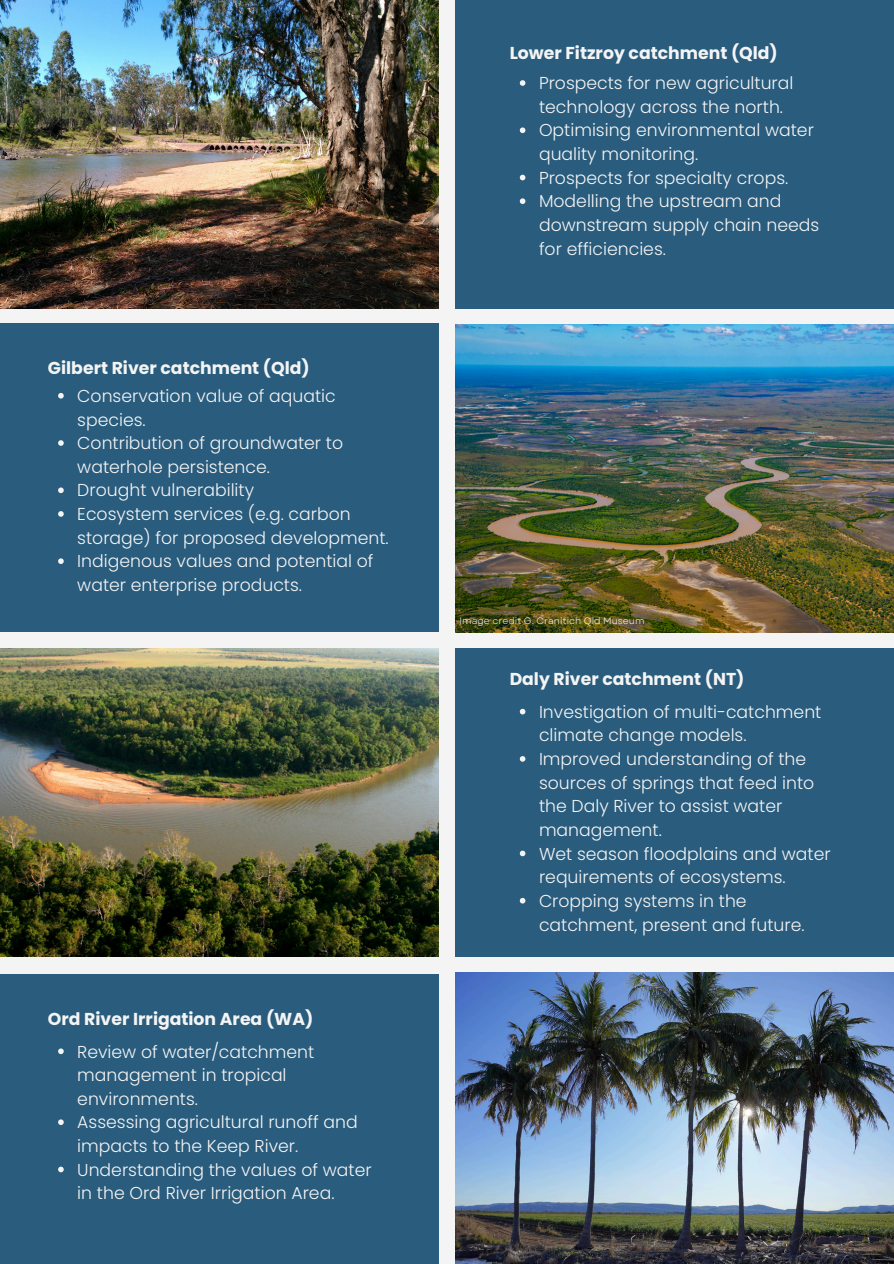
<style>
.page{position:relative;width:894px;height:1264px;background:#fff}
.page>*{position:absolute;margin:0;border:0;box-sizing:border-box;transform-origin:0 0}
.t1{font:300 17.25px/23.7px "Poppins";color:#f4f4f4}
.t2{font:700 17.25px "Poppins";color:#f4f4f4}
.t3{font:9.3px "Garet";color:#fffbf4}
</style>
<div class="page">
<div style="left:0;top:0;width:893px;height:1263px;background:#f4f4f4"></div>
<img style="left:0;top:0;width:438px;height:308px">
<img style="left:455px;top:324px;width:438px;height:308px">
<img style="left:0;top:648px;width:438px;height:308px">
<img style="left:455px;top:972px;width:438px;height:291px">
<div style="left:455px;top:0;width:438px;height:308px;background:#295c7d"></div>
<div style="left:0;top:323px;width:438px;height:308px;background:#295c7d"></div>
<div style="left:455px;top:648px;width:438px;height:308px;background:#295c7d"></div>
<div style="left:0;top:973px;width:438px;height:290px;background:#295c7d"></div>
<svg style="left:519px;top:80px;width:6px;height:6px"></svg>
<svg style="left:519px;top:127px;width:6px;height:6px"></svg>
<svg style="left:519px;top:175px;width:6px;height:5px"></svg>
<svg style="left:519px;top:198px;width:6px;height:6px"></svg>
<svg style="left:58px;top:393px;width:6px;height:5px"></svg>
<svg style="left:58px;top:440px;width:6px;height:6px"></svg>
<svg style="left:58px;top:487px;width:6px;height:6px"></svg>
<svg style="left:58px;top:511px;width:6px;height:5px"></svg>
<svg style="left:58px;top:558px;width:6px;height:6px"></svg>
<svg style="left:519px;top:708px;width:6px;height:6px"></svg>
<svg style="left:519px;top:756px;width:6px;height:5px"></svg>
<svg style="left:519px;top:850px;width:6px;height:6px"></svg>
<svg style="left:519px;top:897px;width:6px;height:6px"></svg>
<svg style="left:58px;top:1048px;width:6px;height:6px"></svg>
<svg style="left:58px;top:1119px;width:6px;height:5px"></svg>
<svg style="left:58px;top:1166px;width:6px;height:6px"></svg>
<p class="t2" style="left:48px;top:356px;width:263px">Gilbert River catchment (Qld)</p>
<p class="t1" style="left:77px;top:384px;width:260px">Conservation value of aquatic species.</p>
<p class="t1" style="left:77px;top:431px;width:267px">Contribution of groundwater to waterhole persistence.</p>
<p class="t1" style="left:77px;top:478px;width:178px">Drought vulnerability</p>
<p class="t1" style="left:77px;top:502px;width:313px">Ecosystem services (e.g. carbon storage) for proposed development.</p>
<p class="t1" style="left:77px;top:549px;width:297px">Indigenous values and potential of water enterprise products.</p>
<p class="t2" style="left:48px;top:1006px;width:267px">Ord River Irrigation Area (WA)</p>
<h1 class="t1" style="left:77px;top:1039px;width:238px">Review of water/catchment management in tropical environments.</h1>
<p class="t1" style="left:77px;top:1110px;width:282px">Assessing agricultural runoff and impacts to the Keep River.</p>
<p class="t1" style="left:77px;top:1157px;width:296px">Understanding the values of water in the Ord River Irrigation Area.</p>
<p class="t2" style="left:509px;top:41px;width:269px">Lower Fitzroy catchment (Qld)</p>
<p class="t1" style="left:539px;top:71px;width:256px">Prospects for new agricultural technology across the north.</p>
<h1 class="t1" style="left:539px;top:119px;width:276px">Optimising environmental water quality monitoring.</h1>
<p class="t1" style="left:539px;top:166px;width:251px">Prospects for specialty crops.</p>
<p class="t1" style="left:539px;top:189px;width:282px">Modelling the upstream and downstream supply chain needs for efficiencies.</p>
<p class="t3" style="left:459px;top:614px;width:186px">Image credit G. Cranitich Qld Museum</p>
<h1 class="t2" style="left:509px;top:667px;width:236px">Daly River catchment (NT)</h1>
<p class="t1" style="left:539px;top:700px;width:284px">Investigation of multi-catchment climate change models.</p>
<p class="t1" style="left:539px;top:747px;width:276px">Improved understanding of the sources of springs that feed into the Daly River to assist water management.</p>
<p class="t1" style="left:539px;top:841px;width:293px">Wet season floodplains and water requirements of ecosystems.</p>
<p class="t1" style="left:539px;top:889px;width:267px">Cropping systems in the catchment, present and future.</p>
</div>
